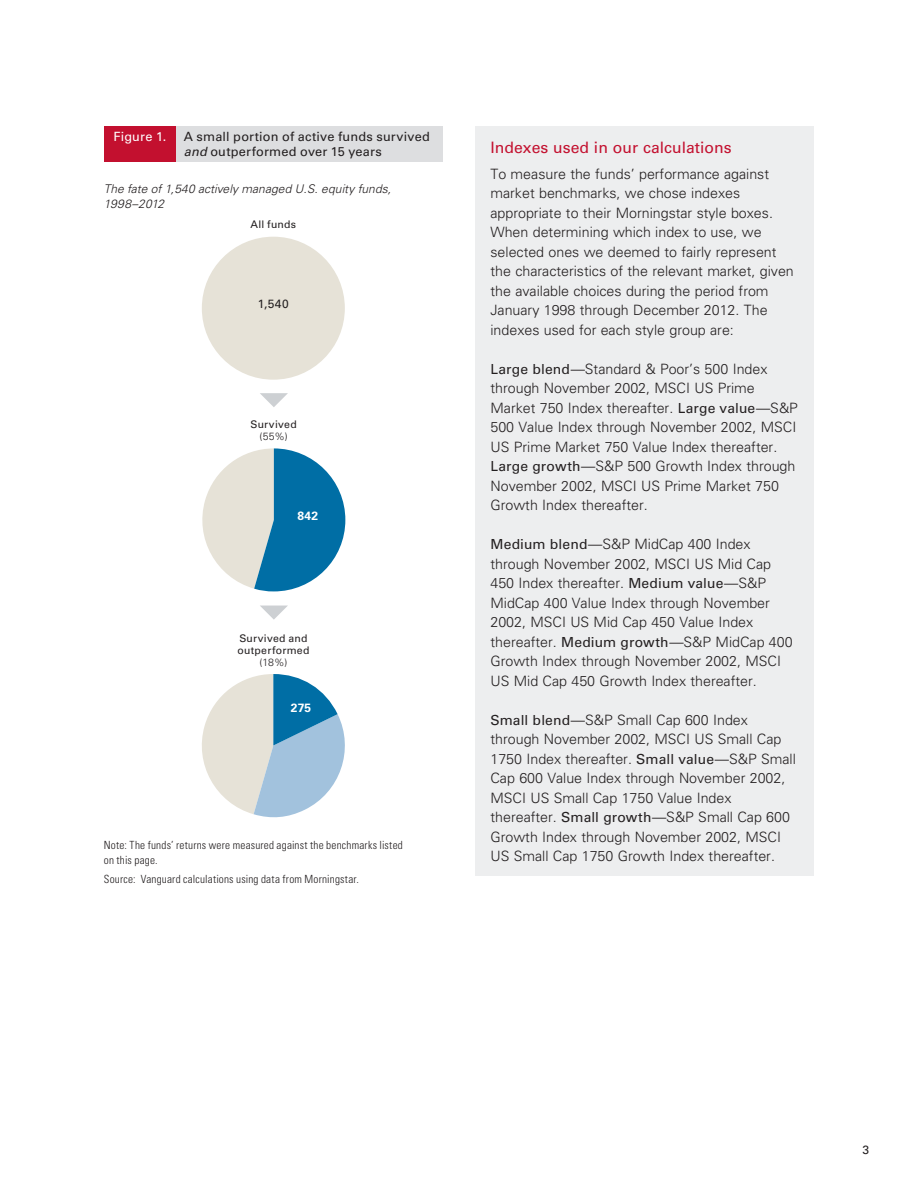
<style>
.page{position:relative;width:918px;height:1188px;background:#fff}
.page>*{position:absolute;margin:0;border:0;box-sizing:border-box;transform-origin:0 0}
.A_head{font:15.75px "Univers LT Std";color:#c3102f}
.Copy{font:300 14.25px/19.5px "Univers LT Std";color:#231f20}
.t1{font:12.75px/15px "Univers LT Std";letter-spacing:.015em;color:#231f20}
.t2{font:12.75px "Univers LT Std";letter-spacing:.01em;color:#fff}
.t3{font:italic 300 12px/15px "Univers LT Std";letter-spacing:.01em;color:#231f20}
.Footer_right{font:12px "Univers LT Std";color:#231f20}
.t4{font:700 12px "Univers LT Std";letter-spacing:.025em;color:#fff}
.t5{font:300 condensed 11.25px/15px "Univers LT Std";letter-spacing:.02em;color:#231f20}
.t6{font:10.5px/12px "Univers LT Std";letter-spacing:.025em;color:#231f20;text-align:center}
.s1{font-style:italic}
.s2{font-weight:300}
.s3{font-weight:400;font-size:13.8px}
</style>
<div class="page">
<div style="left:475px;top:126px;width:339px;height:750px;background:#edeeef"></div>
<div style="left:104px;top:126px;width:339px;height:36px;background:#dddee0"></div>
<div style="left:104px;top:126px;width:72px;height:36px;background:#c3102f"></div>
<div style="left:202px;top:237px;width:143px;height:143px;background:#e6e2d7;border-radius:71px"></div>
<svg style="left:202px;top:674px;width:143px;height:144px"></svg>
<svg style="left:260px;top:393px;width:28px;height:14px"></svg>
<svg style="left:260px;top:606px;width:27px;height:14px"></svg>
<svg style="left:202px;top:448px;width:143px;height:143px"></svg>
<p class="t2" style="left:113px;top:129px;width:54px">Figure 1.</p>
<p class="t1" style="left:184px;top:130px;width:248px">A small portion of active funds survived <span class="s1">and</span> outperformed over 15 years</p>
<p class="t3" style="left:104px;top:181px;width:289px">The fate of 1,540 actively managed U.S. equity funds,<br>1998–2012</p>
<p class="t6" style="left:250px;top:218px;width:47px">All funds</p>
<p class="Footer_right" style="left:258px;top:297px;width:32px">1,540</p>
<p class="t6" style="left:251px;top:418px;width:48px">Survived <span class="s2">(55%)</span></p>
<p class="t4" style="left:297px;top:509px;width:22px">842</p>
<p class="t6" style="left:237px;top:632px;width:73px">Survived and outperformed <span class="s2">(18%)</span></p>
<p class="t4" style="left:291px;top:701px;width:22px">275</p>
<p class="t5" style="left:104px;top:837px;width:301px">Note: The funds’ returns were measured against the benchmarks listed on this page.</p>
<p class="t5" style="left:104px;top:872px;width:257px">Source: Vanguard calculations using data from Morningstar.</p>
<p class="A_head" style="left:490px;top:138px;width:243px">Indexes used in our calculations</p>
<p class="Copy" style="left:490px;top:164px;width:305px">To measure the funds’ performance against market benchmarks, we chose indexes appropriate to their Morningstar style boxes.<br>When determining which index to use, we selected ones we deemed to fairly represent the characteristics of the relevant market, given the available choices during the period from January 1998 through December 2012. The indexes used for each style group are:</p>
<p class="Copy" style="left:490px;top:359px;width:309px"><span class="s3">Large blend</span>—Standard &amp; Poor’s 500 Index through November 2002, MSCI US Prime Market 750 Index thereafter. <span class="s3">Large value</span>—S&amp;P 500 Value Index through November 2002, MSCI US Prime Market 750 Value Index thereafter.<br><span class="s3">Large growth</span>—S&amp;P 500 Growth Index through November 2002, MSCI US Prime Market 750<br>Growth Index thereafter.</p>
<p class="Copy" style="left:490px;top:534px;width:304px"><span class="s3">Medium blend</span>—S&amp;P MidCap 400 Index through November 2002, MSCI US Mid Cap 450 Index thereafter. <span class="s3">Medium value</span>—S&amp;P MidCap 400 Value Index through November 2002, MSCI US Mid Cap 450 Value Index thereafter. <span class="s3">Medium growth</span>—S&amp;P MidCap 400<br>Growth Index through November 2002, MSCI US Mid Cap 450 Growth Index thereafter.</p>
<p class="Copy" style="left:490px;top:710px;width:307px"><span class="s3">Small blend</span>—S&amp;P Small Cap 600 Index through November 2002, MSCI US Small Cap 1750 Index thereafter. <span class="s3">Small value</span>—S&amp;P Small Cap 600 Value Index through November 2002, MSCI US Small Cap 1750 Value Index thereafter. <span class="s3">Small growth</span>—S&amp;P Small Cap 600<br>Growth Index through November 2002, MSCI US Small Cap 1750 Growth Index thereafter.</p>
<p class="Footer_right" style="left:863px;top:1143px;width:8px">3</p>
</div>
